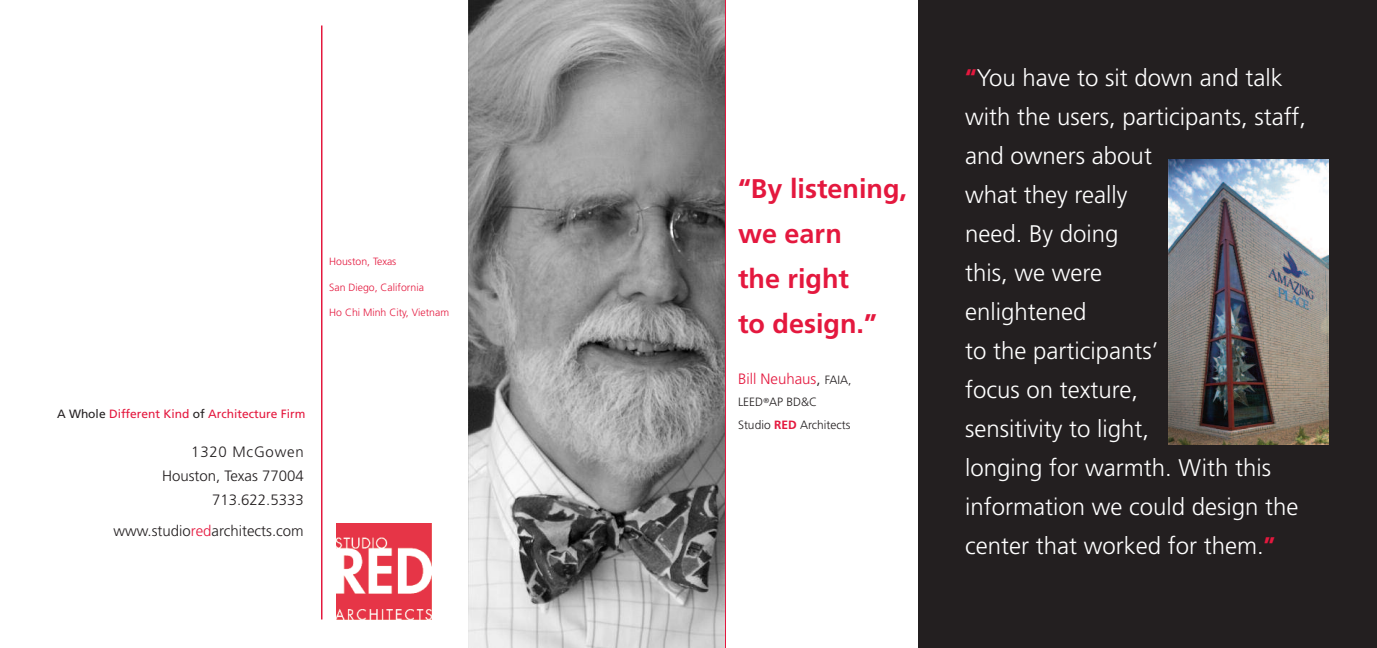
<style>
.page{position:relative;width:1377px;height:648px;background:#fff}
.page>*{position:absolute;margin:0;border:0;box-sizing:border-box;transform-origin:0 0}
.t1{font:700 27px/45px "Frutiger LT Std";color:#e4183e}
.t2{font:300 24px/39px "Frutiger LT Std";color:#fff}
.t3{font:300 15px/24px "Frutiger LT Std";color:#231f20;text-align:right}
.t4{font:300 15px "Frutiger LT Std";color:#e4183e}
.t5{font:12px "Frutiger LT Std";color:#e4183e}
.t6{font:300 12px/22.5px "Frutiger LT Std";color:#231f20}
.t7{font:300 10.5px "Frutiger LT Std";color:#e4183e}
.s1{color:#231f20}
.s2{color:#e4183e}
.s3{font-size:12px;color:#231f20}
.s4{font-weight:700;color:#e4183e}
</style>
<div class="page">
<hr style="left:321px;top:25px;width:2px;height:594px;background:#e4183e">
<img style="left:336px;top:524px;width:96px;height:95px">
<hr style="left:725px;top:0;width:1px;height:648px;background:#e4183e">
<img style="left:469px;top:0;width:256px;height:648px">
<div style="left:918px;top:0;width:459px;height:648px;background:#231f20"></div>
<img style="left:1168px;top:160px;width:160px;height:285px">
<p class="t7" style="left:329px;top:257px;width:69px">Houston, Texas</p>
<p class="t7" style="left:329px;top:283px;width:96px">San Diego, California</p>
<p class="t7" style="left:329px;top:308px;width:121px">Ho Chi Minh City, Vietnam</p>
<p class="t5" style="left:57px;top:409px;width:250px"><span class="s1">A Whole</span> Different Kind <span class="s1">of</span> Architecture Firm</p>
<p class="t3" style="left:162px;top:441px;width:143px">1320 McGowen<br>Houston, Texas 77004<br>713.622.5333</p>
<p class="t3" style="left:113px;top:520px;width:192px">www.studio<span class="s2">red</span>architects.com</p>
<p class="t1" style="left:738px;top:168px;width:171px">“By listening, we earn<br>the right<br>to design.”</p>
<p class="t4" style="left:738px;top:373px;width:115px">Bill Neuhaus<span class="s1">,</span> <span class="s3">FAIA,</span></p>
<p class="t6" style="left:738px;top:392px;width:114px">LEED<sup>®</sup>AP BD&amp;C<br>Studio <span class="s4">RED</span> Architects</p>
<p class="t2" style="left:965px;top:60px;width:342px"><span class="s4">“</span>You have to sit down and talk with the users, participants, staff, and owners about<br>what they really<br>need. By doing<br>this, we were<br>enlightened<br>to the participants’<br>focus on texture,<br>sensitivity to light,<br>longing for warmth. With this information we could design the center that worked for them.<span class="s4">”</span></p>
</div>
